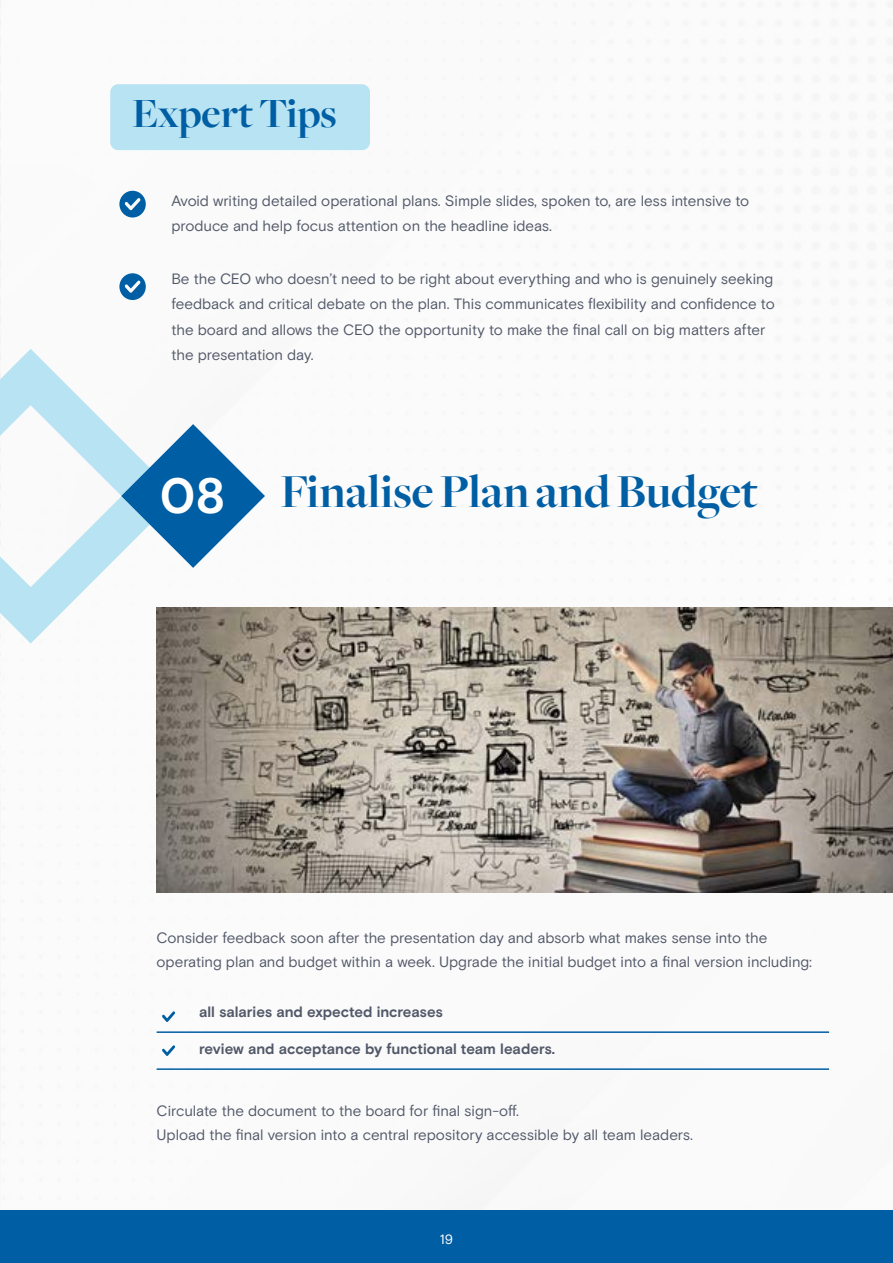
<style>
.page{position:relative;width:893px;height:1263px;background:#fff}
.page>*{position:absolute;margin:0;border:0;box-sizing:border-box;transform-origin:0 0}
.t1{font:700 49.05px "Freight Big";color:#005ea4}
.t2{font:700 43.2px "Freight Big";color:#005ea4}
.t3{font:15px/25.5px "Basis Grotesque Pro";letter-spacing:-.005em;color:#515868}
.t4{font:700 15px "Basis Grotesque Pro";letter-spacing:-.005em;color:#515868}
.t5{font:13.5px "Basis Grotesque Pro";color:#fff}
.s1{font-family:"Basis Grotesque Pro";font-size:49.5px;color:#fff}
</style>
<div class="page">
<svg style="left:0;top:349px;width:178px;height:294px"></svg>
<svg style="left:121px;top:424px;width:144px;height:144px"></svg>
<svg style="left:119px;top:191px;width:27px;height:26px"></svg>
<svg style="left:119px;top:273px;width:27px;height:27px"></svg>
<div style="left:110px;top:84px;width:260px;height:66px;background:#b7e3f2;border-radius:8px"></div>
<div style="left:0;top:1210px;width:893px;height:53px;background:#005ea4"></div>
<img style="left:157px;top:608px;width:736px;height:285px">
<hr style="left:157px;top:1031px;width:672px;height:2px;background:#005ea4">
<hr style="left:157px;top:1068px;width:672px;height:2px;background:#005ea4">
<svg style="left:162px;top:1011px;width:13px;height:11px"></svg>
<svg style="left:162px;top:1045px;width:13px;height:11px"></svg>
<h2 class="t2" style="left:132px;top:90px;width:206px">Expert Tips</h2>
<p class="t3" style="left:171px;top:188px;width:579px">Avoid writing detailed operational plans. Simple slides, spoken to, are less intensive to produce and help focus attention on the headline ideas.</p>
<p class="t3" style="left:171px;top:266px;width:605px">Be the CEO who doesn’t need to be right about everything and who is genuinely seeking feedback and critical debate on the plan. This communicates flexibility and confidence to the board and allows the CEO the opportunity to make the final call on big matters after the presentation day.</p>
<h1 class="t1" style="left:160px;top:465px;width:599px"><span class="s1">08</span> Finalise Plan and Budget</h1>
<p class="t3" style="left:157px;top:926px;width:657px;line-height:24px">Consider feedback soon after the presentation day and absorb what makes sense into the operating plan and budget within a week. Upgrade the initial budget into a final version including:</p>
<p class="t4" style="left:199px;top:1002px;width:245px">all salaries and expected increases</p>
<p class="t4" style="left:199px;top:1040px;width:357px">review and acceptance by functional team leaders.</p>
<p class="t3" style="left:157px;top:1099px;width:538px;line-height:24px">Circulate the document to the board for final sign-off.<br>Upload the final version into a central repository accessible by all team leaders.</p>
<p class="t5" style="left:440px;top:1232px;width:15px">19</p>
</div>
